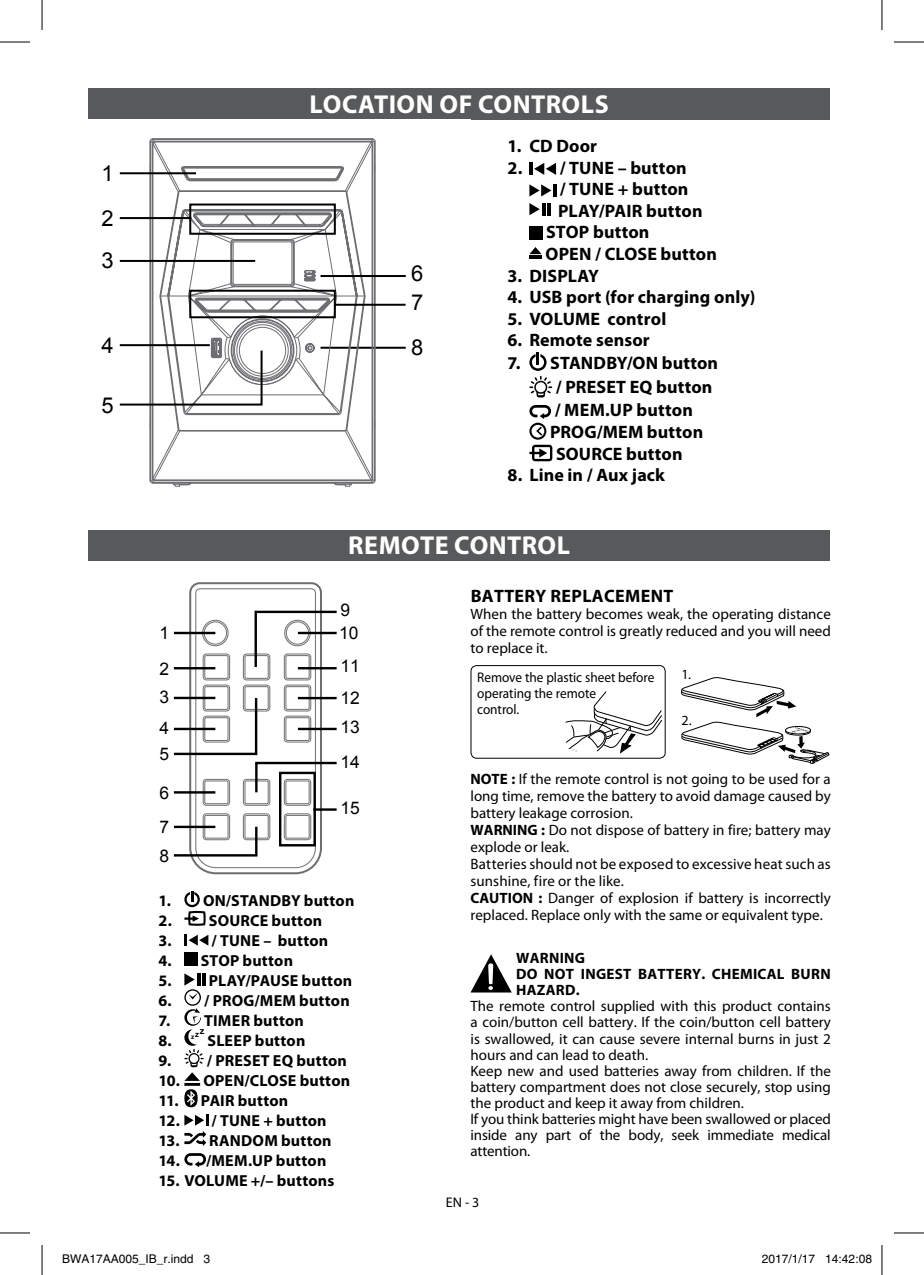
<style>
.page{position:relative;width:924px;height:1275px;background:#fff}
.page>*{position:absolute;margin:0;border:0;box-sizing:border-box;transform-origin:0 0}
.t1{font:700 26px "Myriad Pro";letter-spacing:.02em;color:#fff}
.t2{font:22px/44.8px "Arial";color:#000}
.t3{font:700 18px "Myriad Pro";letter-spacing:.01em;color:#000}
.t4{font:17.4px/36px "Arial";color:#000}
.t5{font:700 16px/20px "Myriad Pro";letter-spacing:.01em;color:#000}
.t6{font:15px/16px "Myriad Pro";color:#000}
.t7{font:700 15px "Myriad Pro";letter-spacing:.02em;color:#000}
.t8{font:14px/16px "Myriad Pro";color:#000;scale:.95 1}
.t9{font:14px "Myriad Pro";color:#000}
.t10{font:12px "Helvetica";color:#000}
.t11{font:700 6.4px "Arial";color:#000}
.s1{font-weight:700}
</style>
<div class="page">
<div style="left:88px;top:88px;width:741px;height:31px;background:#58595b"></div>
<svg style="left:529px;top:163px;width:27px;height:12px"></svg>
<svg style="left:529px;top:184px;width:22px;height:12px"></svg>
<svg style="left:553px;top:184px;width:3px;height:13px"></svg>
<svg style="left:529px;top:203px;width:21px;height:12px"></svg>
<div style="left:529px;top:227px;width:13px;height:13px;background:#000"></div>
<svg style="left:529px;top:247px;width:12px;height:7px"></svg>
<hr style="left:529px;top:255px;width:12px;height:4px;background:#000">
<svg style="left:529px;top:353px;width:23px;height:44px"></svg>
<svg style="left:529px;top:405px;width:23px;height:56px"></svg>
<div style="left:88px;top:530px;width:741px;height:31px;background:#58595b"></div>
<svg style="left:471px;top:954px;width:40px;height:38px"></svg>
<div style="left:470px;top:665px;width:195px;height:93px;border:1px solid #000;border-radius:6px"></div>
<svg style="left:681px;top:677px;width:147px;height:87px"></svg>
<svg style="left:184px;top:891px;width:22px;height:35px"></svg>
<svg style="left:184px;top:934px;width:24px;height:11px"></svg>
<div style="left:184px;top:952px;width:13px;height:13px;background:#000"></div>
<hr style="left:202px;top:973px;width:4px;height:12px;background:#000">
<svg style="left:184px;top:973px;width:19px;height:134px"></svg>
<svg style="left:184px;top:1114px;width:24px;height:11px"></svg>
<svg style="left:184px;top:1131px;width:22px;height:14px"></svg>
<svg style="left:184px;top:1153px;width:22px;height:14px"></svg>
<svg style="left:173px;top:582px;width:164px;height:293px"></svg>
<svg style="left:150px;top:138px;width:225px;height:349px"></svg>
<svg style="left:119px;top:171px;width:287px;height:235px"></svg>
<svg style="left:565px;top:691px;width:97px;height:62px"></svg>
<hr style="left:0;top:42px;width:30px;height:1px;background:#000">
<hr style="left:893px;top:42px;width:30px;height:1px;background:#000">
<hr style="left:0;top:1232px;width:30px;height:1px;background:#000">
<hr style="left:893px;top:1232px;width:30px;height:1px;background:#000">
<hr style="left:42px;top:0;width:1px;height:30px;background:#000">
<hr style="left:42px;top:1245px;width:1px;height:30px;background:#000">
<hr style="left:881px;top:0;width:1px;height:30px;background:#000">
<hr style="left:881px;top:1245px;width:1px;height:30px;background:#000">
<h2 class="t2" style="left:101px;top:151px;width:14px">1<br>2</h2>
<h2 class="t2" style="left:101px;top:238px;width:14px">3</h2>
<h2 class="t2" style="left:101px;top:323px;width:14px">4</h2>
<h2 class="t2" style="left:101px;top:383px;width:14px">5</h2>
<h1 class="t1" style="left:309px;top:88px;width:30px">LOCATION</h1>
<h1 class="t1" style="left:439px;top:88px;width:57px">OF CONTRO</h1>
<h1 class="t1" style="left:580px;top:88px;width:27px">Ls</h1>
<p class="t4" style="left:159px;top:615px;width:11px">1<br>2</p>
<p class="t4" style="left:159px;top:681px;width:11px;line-height:31.2px">3<br>4</p>
<p class="t4" style="left:159px;top:735px;width:11px">5</p>
<h2 class="t2" style="left:411px;top:259px;width:14px;line-height:29.2px">6<br>7</h2>
<h2 class="t2" style="left:411px;top:325px;width:14px">8</h2>
<p class="t3" style="left:507px;top:134px;width:91px">1. CD Door</p>
<p class="t3" style="left:507px;top:156px;width:74px">2. / TUNE</p>
<p class="t3" style="left:617px;top:156px;width:71px">– button</p>
<p class="t3" style="left:559px;top:177px;width:22px">/ TUNE</p>
<p class="t3" style="left:617px;top:177px;width:72px">+ button</p>
<p class="t3" style="left:557px;top:199px;width:146px">PLAY/PAIR button</p>
<p class="t3" style="left:546px;top:220px;width:105px">STOP button</p>
<p class="t3" style="left:545px;top:242px;width:173px">OPEN / CLOSE button</p>
<p class="t3" style="left:507px;top:264px;width:82px">3. DISPLAY</p>
<p class="t3" style="left:507px;top:285px;width:249px">4. USB port (for charging only)</p>
<p class="t3" style="left:507px;top:307px;width:160px">5. VOLUME control</p>
<p class="t3" style="left:507px;top:328px;width:144px">6. Remote sensor</p>
<p class="t3" style="left:507px;top:351px;width:65px">7. STAN</p>
<p class="t3" style="left:593px;top:351px;width:126px">DBY/ON button</p>
<p class="t3" style="left:555px;top:375px;width:158px">/ PRESET EQ button</p>
<p class="t3" style="left:554px;top:398px;width:140px">/ MEM.UP button</p>
<p class="t3" style="left:549px;top:420px;width:155px">PROG/MEM button</p>
<p class="t3" style="left:555px;top:442px;width:22px">SOURCE</p>
<p class="t3" style="left:626px;top:442px;width:58px">button</p>
<p class="t3" style="left:507px;top:463px;width:159px">8. Line in / Aux jack</p>
<h1 class="t1" style="left:348px;top:528px;width:70px">REMOTE</h1>
<h1 class="t1" style="left:454px;top:528px;width:18px">CONTRO</h1>
<h1 class="t1" style="left:556px;top:528px;width:15px">L</h1>
<p class="t3" style="left:470px;top:584px;width:23px">BATTERY</p>
<p class="t3" style="left:550px;top:584px;width:53px">REPLACE</p>
<p class="t3" style="left:625px;top:584px;width:27px">MENT</p>
<p class="t6" style="left:470px;top:605px;width:362px;line-height:17px;text-align:justify">When the battery becomes weak, the operating distance of the remote control is greatly reduced and you will need to replace it.</p>
<p class="t4" style="left:340px;top:592px;width:11px">9</p>
<p class="t4" style="left:339px;top:615px;width:21px">10</p>
<p class="t4" style="left:340px;top:650px;width:21px;line-height:32px">11<br>12</p>
<p class="t4" style="left:340px;top:709px;width:21px">13</p>
<p class="t4" style="left:340px;top:744px;width:21px">14</p>
<p class="t8" style="left:477px;top:669px;width:188px">Remove the plastic sheet before operating the remote<br>control.</p>
<p class="t9" style="left:681px;top:666px;width:11px">1.</p>
<p class="t9" style="left:681px;top:711px;width:12px">2.</p>
<p class="t4" style="left:159px;top:774px;width:11px">6</p>
<p class="t4" style="left:159px;top:812px;width:11px;line-height:29.2px">7<br>8</p>
<p class="t4" style="left:340px;top:790px;width:21px">15</p>
<p class="t5" style="left:158px;top:890px;width:93px">1. ON/STAN</p>
<p class="t5" style="left:270px;top:890px;width:86px">DBY button</p>
<p class="t5" style="left:158px;top:910px;width:71px">2. SOURCE</p>
<p class="t5" style="left:271px;top:910px;width:52px">button</p>
<p class="t5" style="left:158px;top:930px;width:15px">3.</p>
<p class="t5" style="left:211px;top:930px;width:20px">/ TUNE</p>
<p class="t5" style="left:263px;top:930px;width:66px">– button</p>
<p class="t5" style="left:158px;top:950px;width:136px">4. STOP button</p>
<p class="t5" style="left:158px;top:970px;width:195px">5. PLAY/PAUSE button</p>
<p class="t5" style="left:158px;top:990px;width:193px">6. / PROG/MEM button</p>
<p class="t5" style="left:158px;top:1010px;width:147px">7. TI MER button<br>8.</p>
<p class="t11" style="left:191px;top:1032px;width:15px">z<sup>z</sup><sup>z</sup></p>
<p class="t5" style="left:207px;top:1030px;width:99px">SLEEP button</p>
<p class="t5" style="left:158px;top:1050px;width:190px">9. / PRESET EQ button</p>
<p class="t5" style="left:158px;top:1070px;width:193px">10. OPEN/CLOSE button</p>
<p class="t5" style="left:158px;top:1090px;width:61px">11. PAIR</p>
<p class="t5" style="left:238px;top:1090px;width:52px">button</p>
<p class="t5" style="left:158px;top:1110px;width:73px">12. / TUNE</p>
<p class="t5" style="left:263px;top:1110px;width:65px">+ button</p>
<p class="t5" style="left:158px;top:1130px;width:62px">13. RAN</p>
<p class="t5" style="left:241px;top:1130px;width:92px">DOM button</p>
<p class="t5" style="left:158px;top:1150px;width:169px">14. /MEM.UP button</p>
<p class="t5" style="left:158px;top:1170px;width:177px">15. VOLUME +/– buttons</p>
<p class="t6" style="left:470px;top:770px;width:362px;line-height:17px;text-align:justify;text-indent:41px"><span class="s1">:</span> If the remote control is not going to be used for a long time, remove the battery to avoid damage caused by battery leakage corrosion.</p>
<p class="t7" style="left:470px;top:820px;width:23px">WARNIN</p>
<p class="t7" style="left:470px;top:769px;width:10px">NOTE</p>
<p class="t6" style="left:470px;top:821px;width:362px;line-height:17px;text-indent:57px"><span class="s1">G :</span> Do not dispose of battery in fire; battery may explode or leak.<br>Batteries should not be exposed to excessive heat such as sunshine, fire or the like.</p>
<p class="t7" style="left:470px;top:888px;width:10px">CAUTION</p>
<p class="t6" style="left:470px;top:889px;width:362px;line-height:17px;text-indent:68px"><span class="s1">:</span> Danger of explosion if battery is incorrectly replaced. Replace only with the same or equivalent type.</p>
<p class="t7" style="left:516px;top:948px;width:24px">WARNIN</p>
<p class="t7" style="left:574px;top:948px;width:12px">G</p>
<p class="t7" style="left:516px;top:964px;width:39px">DO NOT</p>
<p class="t7" style="left:580px;top:964px;width:77px">INGEST BATTERY</p>
<p class="t7" style="left:701px;top:964px;width:110px">. CHEMICAL BURN</p>
<p class="t7" style="left:516px;top:980px;width:65px">HAZARD.</p>
<p class="t6" style="left:470px;top:998px;width:362px">The remote control supplied with this product contains a coin/button cell battery. If the coin/button cell battery is swallowed, it can cause severe internal burns in just 2 hours and can lead to death.<br>Keep new and used batteries away from children. If the battery compartment does not close securely, stop using the product and keep it away from children.<br>If you think batteries might have been swallowed or placed inside any part of the body, seek immediate medical attention.</p>
<p class="t9" style="left:445px;top:1193px;width:35px">EN - 3</p>
<p class="t10" style="left:62px;top:1251px;width:150px">BWA17AA005_IB_r.indd 3</p>
<p class="t10" style="left:761px;top:1251px;width:112px">2017/1/17 14:42:08</p>
</div>
